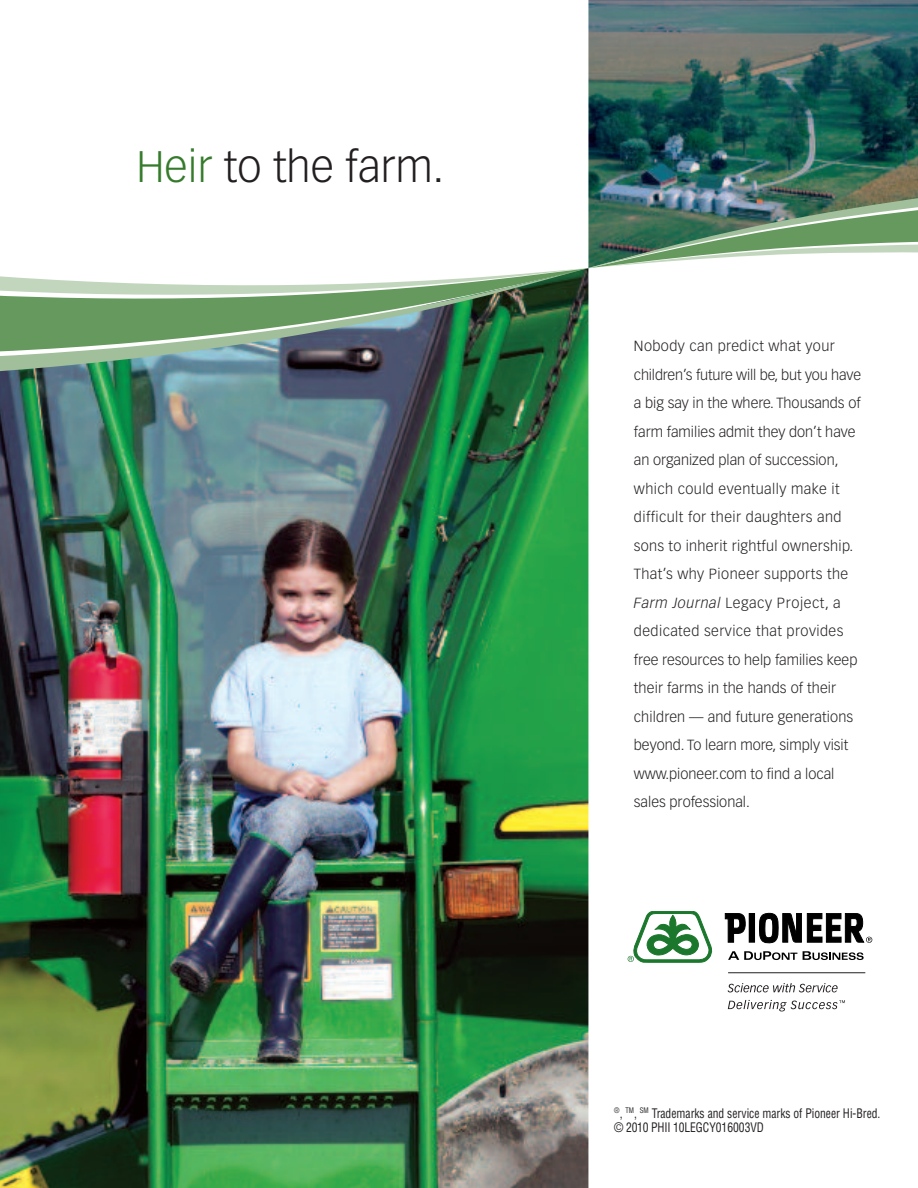
<style>
.page{position:relative;width:918px;height:1188px;background:#fff}
.page>*{position:absolute;margin:0;border:0;box-sizing:border-box;transform-origin:0 0}
.t1{font:43.35px "Vectora LT Std Light+XOAVOG";color:#231f20}
.t2{font:14.4px/28.5px "Vectora LT Std Light+XOAVOG";letter-spacing:.01em;color:#231f20}
.t3{font:12.9px/14.4px "Helvetica Condensed+AMZZAG";color:#231f20;scale:.9 1}
.s1{color:#357b2b}
.s2{font-family:"Vectora LT Std Light Italic+HQSWOD"}
</style>
<div class="page">
<hr style="left:728px;top:972px;width:137px;height:1px;background:#231f20">
<svg style="left:728px;top:983px;width:110px;height:9px"></svg>
<svg style="left:728px;top:1000px;width:117px;height:11px"></svg>
<svg style="left:725px;top:913px;width:21px;height:30px"></svg>
<div style="left:749px;top:914px;width:6px;height:28px;background:#000"></div>
<svg style="left:759px;top:912px;width:113px;height:32px"></svg>
<svg style="left:628px;top:911px;width:85px;height:52px"></svg>
<svg style="left:728px;top:951px;width:69px;height:9px"></svg>
<svg style="left:803px;top:951px;width:61px;height:9px"></svg>
<img style="left:0;top:391px;width:588px;height:797px">
<img style="left:588px;top:0;width:330px;height:190px">
<img style="left:588px;top:190px;width:330px;height:5px">
<img style="left:0;top:195px;width:918px;height:196px">
<svg style="left:0;top:207px;width:918px;height:166px"></svg>
<h1 class="t1" style="left:136px;top:148px;width:309px"><span class="s1">Heir</span> to the farm.</h1>
<p class="t2" style="left:634px;top:333px;width:229px">Nobody can predict what your children’s future will be, but you have a big say in the where. Thousands of farm families admit they don’t have an organized plan of succession, which could eventually make it difficult for their daughters and sons to inherit rightful ownership.<br>That’s why Pioneer supports the<br><span class="s2">Farm Journal</span> Legacy Project, a dedicated service that provides free resources to help families keep their farms in the hands of their children — and future generations beyond. To learn more, simply visit www.pioneer.com to find a local sales professional.</p>
<p class="t3" style="left:614px;top:1106px;width:297px"><sup>®</sup>, <sup>TM</sup>, <sup>SM</sup> Trademarks and service marks of Pioneer Hi-Bred. © 2010 PHII 10LEGCY016003VD</p>
</div>
